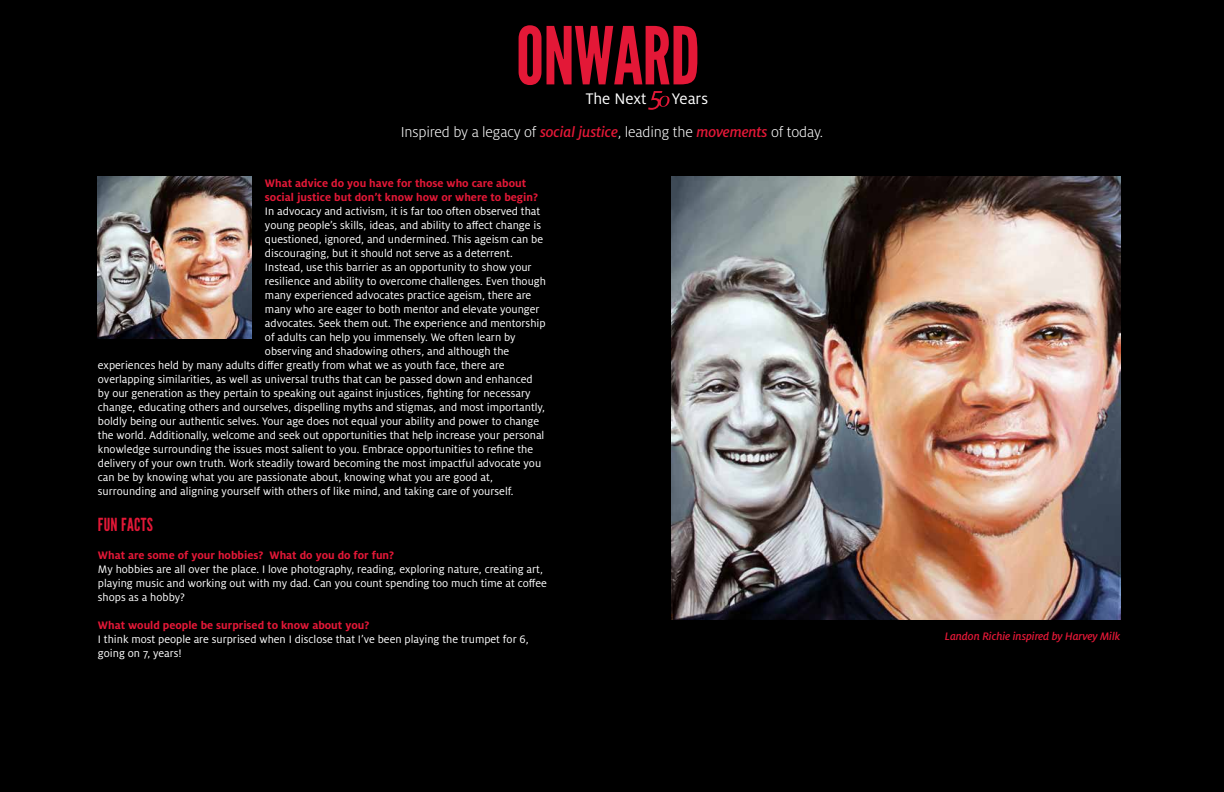
<style>
.page{position:relative;width:1224px;height:792px;background:#000}
.page>*{position:absolute;margin:0;border:0;box-sizing:border-box;transform-origin:0 0}
.t1{font:79.6px "League Gothic";letter-spacing:-.01em;color:#e31837}
.t2{font:18px "League Gothic";letter-spacing:.02em;color:#e31837}
.t3{font:17px "Milo OT";color:#fff}
.t4{font:300 16px "Milo OT";letter-spacing:-.01em;color:#fff}
.t5{font:12px/14px "Milo OT";color:#fff}
.t6{font:700 12px/14px "Milo OT";color:#e31837}
.t7{font:italic 500 12px "Milo OT";letter-spacing:-.01em;color:#e31837}
.s1{font-weight:500;font-style:italic;color:#e31837}
</style>
<div class="page">
<svg style="left:651px;top:91px;width:19px;height:14px"></svg>
<img style="left:98px;top:177px;width:153px;height:162px">
<img style="left:671px;top:177px;width:449px;height:442px">
<div style="left:926px;top:610px;width:227px;height:66px;background:#000"></div>
<h1 class="t1" style="left:516px;top:9px;width:185px">ONWARD</h1>
<h3 class="t3" style="left:586px;top:90px;width:62px">The Next</h3>
<h3 class="t3" style="left:672px;top:90px;width:38px">Years</h3>
<h3 class="t4" style="left:401px;top:123px;width:424px">Inspired by a legacy of <span class="s1">social justice</span>, leading the <span class="s1">movements</span> of today.</h3>
<p class="t6" style="left:265px;top:177px;width:275px">What advice do you have for those who care about social justice but don’t know how or where to begin?</p>
<p class="t5" style="left:265px;top:205px;width:277px">In advocacy and activism, it is far too often observed that</p>
<p class="t5" style="left:265px;top:219px;width:278px">young people’s skills, ideas, and ability to affect change is</p>
<p class="t5" style="left:265px;top:233px;width:280px">questioned, ignored, and undermined. This ageism can be</p>
<p class="t5" style="left:265px;top:247px;width:249px">discouraging, but it should not serve as a deterrent.</p>
<p class="t5" style="left:265px;top:261px;width:268px">Instead, use this barrier as an opportunity to show your</p>
<p class="t5" style="left:265px;top:275px;width:283px">resilience and ability to overcome challenges. Even though</p>
<p class="t5" style="left:265px;top:289px;width:268px">many experienced advocates practice ageism, there are</p>
<p class="t5" style="left:265px;top:303px;width:276px">many who are eager to both mentor and elevate younger</p>
<p class="t5" style="left:265px;top:317px;width:282px">advocates. Seek them out. The experience and mentorship</p>
<p class="t5" style="left:265px;top:331px;width:252px">of adults can help you immensely. We often learn by</p>
<p class="t5" style="left:265px;top:345px;width:246px">observing and shadowing others, and although the</p>
<p class="t5" style="left:98px;top:359px;width:408px">experiences held by many adults differ greatly from what we as youth face, there are</p>
<p class="t5" style="left:98px;top:373px;width:436px">overlapping similarities, as well as universal truths that can be passed down and enhanced</p>
<p class="t5" style="left:98px;top:387px;width:434px">by our generation as they pertain to speaking out against injustices, fighting for necessary</p>
<p class="t5" style="left:98px;top:401px;width:449px">change, educating others and ourselves, dispelling myths and stigmas, and most importantly,</p>
<p class="t5" style="left:98px;top:415px;width:443px">boldly being our authentic selves. Your age does not equal your ability and power to change</p>
<p class="t5" style="left:98px;top:429px;width:448px">the world. Additionally, welcome and seek out opportunities that help increase your personal</p>
<p class="t5" style="left:98px;top:443px;width:437px">knowledge surrounding the issues most salient to you. Embrace opportunities to refine the</p>
<p class="t5" style="left:98px;top:457px;width:445px">delivery of your own truth. Work steadily toward becoming the most impactful advocate you</p>
<p class="t5" style="left:98px;top:471px;width:397px">can be by knowing what you are passionate about, knowing what you are good at,</p>
<p class="t5" style="left:98px;top:485px;width:417px">surrounding and aligning yourself with others of like mind, and taking care of yourself.</p>
<h2 class="t2" style="left:98px;top:514px;width:57px">FUN FACTS</h2>
<p class="t6" style="left:98px;top:548px;width:298px">What are some of your hobbies? What do you do for fun?</p>
<p class="t5" style="left:98px;top:562px;width:451px">My hobbies are all over the place. I love photography, reading, exploring nature, creating art, playing music and working out with my dad. Can you count spending too much time at coffee shops as a hobby?</p>
<p class="t6" style="left:98px;top:618px;width:273px">What would people be surprised to know about you?</p>
<p class="t5" style="left:98px;top:632px;width:432px">I think most people are surprised when I disclose that I’ve been playing the trumpet for 6, going on 7, years!</p>
<p class="t7" style="left:945px;top:629px;width:177px">Landon Richie inspired by Harvey Milk</p>
</div>
